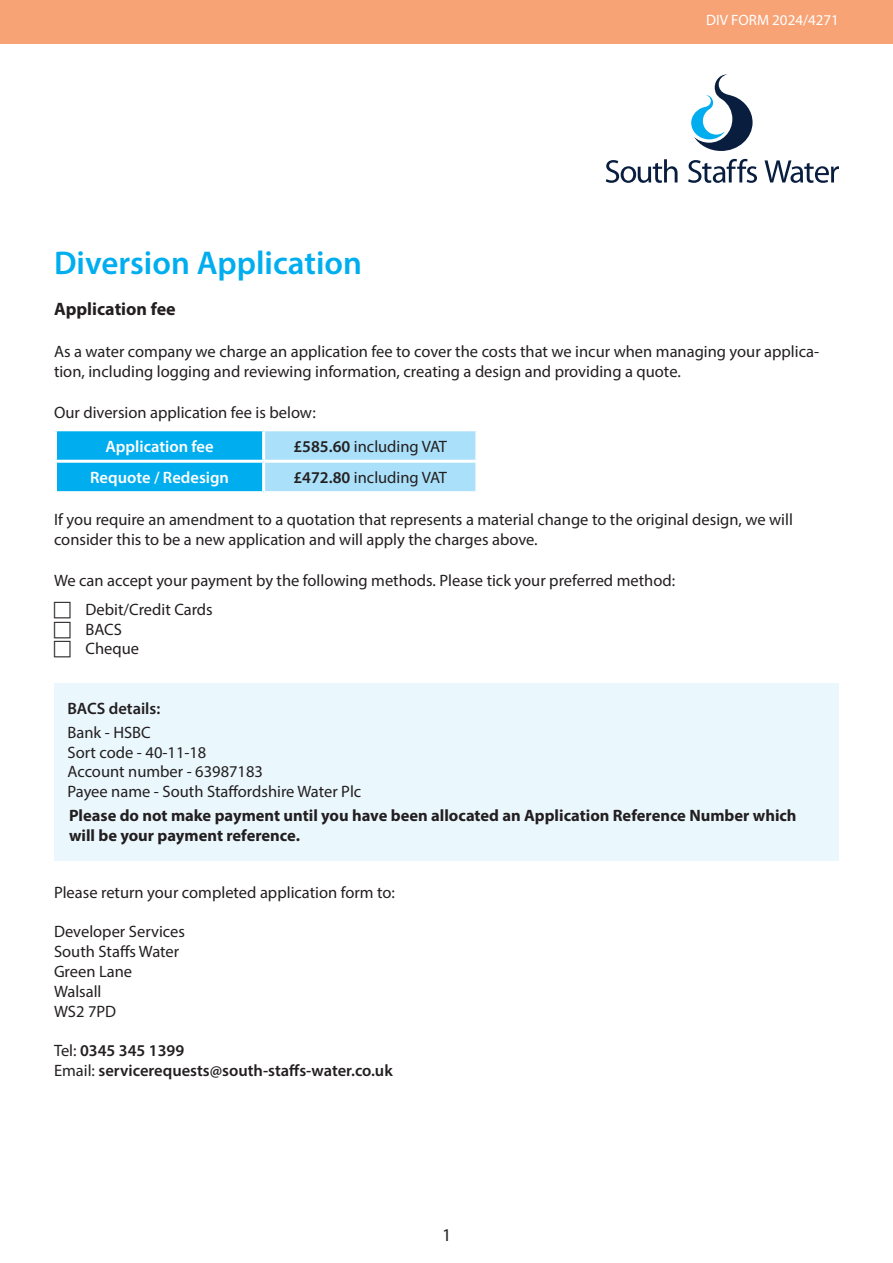
<style>
.page{position:relative;width:893px;height:1263px;background:#fff}
.page>*{position:absolute;margin:0;border:0;box-sizing:border-box;transform-origin:0 0}
.t1{font:600 33px "Myriad Pro";color:#00aeef}
.t2{font:700 18px "Myriad Pro";color:#231f20}
.t3{font:18px "Myriad Pro";color:#231f20}
.t4{font:16.5px/19.8px "Myriad Pro";color:#231f20}
.t5{font:700 16.5px/19.8px "Myriad Pro";color:#231f20}
.t6{font:600 16.5px/19.8px "Myriad Pro";color:#231f20}
.t7{font:600 16.5px "Myriad Pro";color:#fff}
.t8{font:15px "Myriad Pro";color:#fff}
.s1{font-weight:600}
.s2{font-weight:400}
</style>
<div class="page">
<div style="left:54px;top:684px;width:785px;height:177px;background:#eaf7fd"></div>
<div style="left:0;top:0;width:893px;height:43px;background:#f8a376"></div>
<svg style="left:691px;top:75px;width:62px;height:76px"></svg>
<svg style="left:606px;top:159px;width:71px;height:24px"></svg>
<svg style="left:688px;top:159px;width:69px;height:24px"></svg>
<svg style="left:764px;top:160px;width:75px;height:23px"></svg>
<svg style="left:57px;top:431px;width:418px;height:60px;background:#57c7f4"></svg>
<hr style="left:262px;top:431px;width:3px;height:29px;background:#fff">
<hr style="left:262px;top:463px;width:3px;height:28px;background:#fff">
<hr style="left:54px;top:460px;width:210px;height:3px;background:#fff">
<hr style="left:264px;top:460px;width:214px;height:3px;background:#fff">
<h1 class="t1" style="left:54px;top:241px;width:309px">Diversion Application</h1>
<p class="t8" style="left:706px;top:11px;width:134px">DIV FORM 2024/4271</p>
<p class="t2" style="left:54px;top:298px;width:123px">Application fee</p>
<p class="t4" style="left:54px;top:341px;width:767px">As a water company we charge an application fee to cover the costs that we incur when managing your applica&shy;tion, including logging and reviewing information, creating a design and providing a quote.</p>
<p class="t4" style="left:54px;top:402px;width:263px">Our diversion application fee is below:</p>
<p class="t7" style="left:105px;top:436px;width:110px">Application fee</p>
<p class="t4" style="left:293px;top:436px;width:155px"><span class="s1">£585.60</span> including VAT</p>
<p class="t7" style="left:90px;top:467px;width:140px">Requote / Redesign</p>
<p class="t4" style="left:293px;top:467px;width:155px"><span class="s1">£472.80</span> including VAT</p>
<p class="t4" style="left:54px;top:509px;width:740px">If you require an amendment to a quotation that represents a material change to the original design, we will consider this to be a new application and will apply the charges above.</p>
<p class="t4" style="left:85px;top:566px;width:591px;line-height:28.3px;text-indent:-31px">We can accept your payment by the following methods. Please tick your preferred method:<br>Debit/Credit Cards</p>
<p class="t4" style="left:85px;top:619px;width:55px">BACS<br>Cheque</p>
<p class="t6" style="left:67px;top:698px;width:94px">BACS details:</p>
<p class="t4" style="left:67px;top:722px;width:295px">Bank - HSBC<br>Sort code - 40-11-18<br>Account number - 63987183<br>Payee name - South Staffordshire Water Plc</p>
<p class="t5" style="left:69px;top:805px;width:729px">Please do not make payment until you have been allocated an Application Reference Number which will be your payment reference.</p>
<p class="t4" style="left:54px;top:882px;width:343px">Please return your completed application form to:</p>
<p class="t4" style="left:54px;top:922px;width:133px">Developer Services<br>South Staffs Water<br>Green Lane<br>Walsall<br>WS2 7PD</p>
<p class="t6" style="left:54px;top:1040px;width:340px"><span class="s2">Tel:</span> 0345 345 1399<br><span class="s2">Email:</span> servicerequests@south-staffs-water.co.uk</p>
<p class="t3" style="left:442px;top:1224px;width:11px">1</p>
</div>
